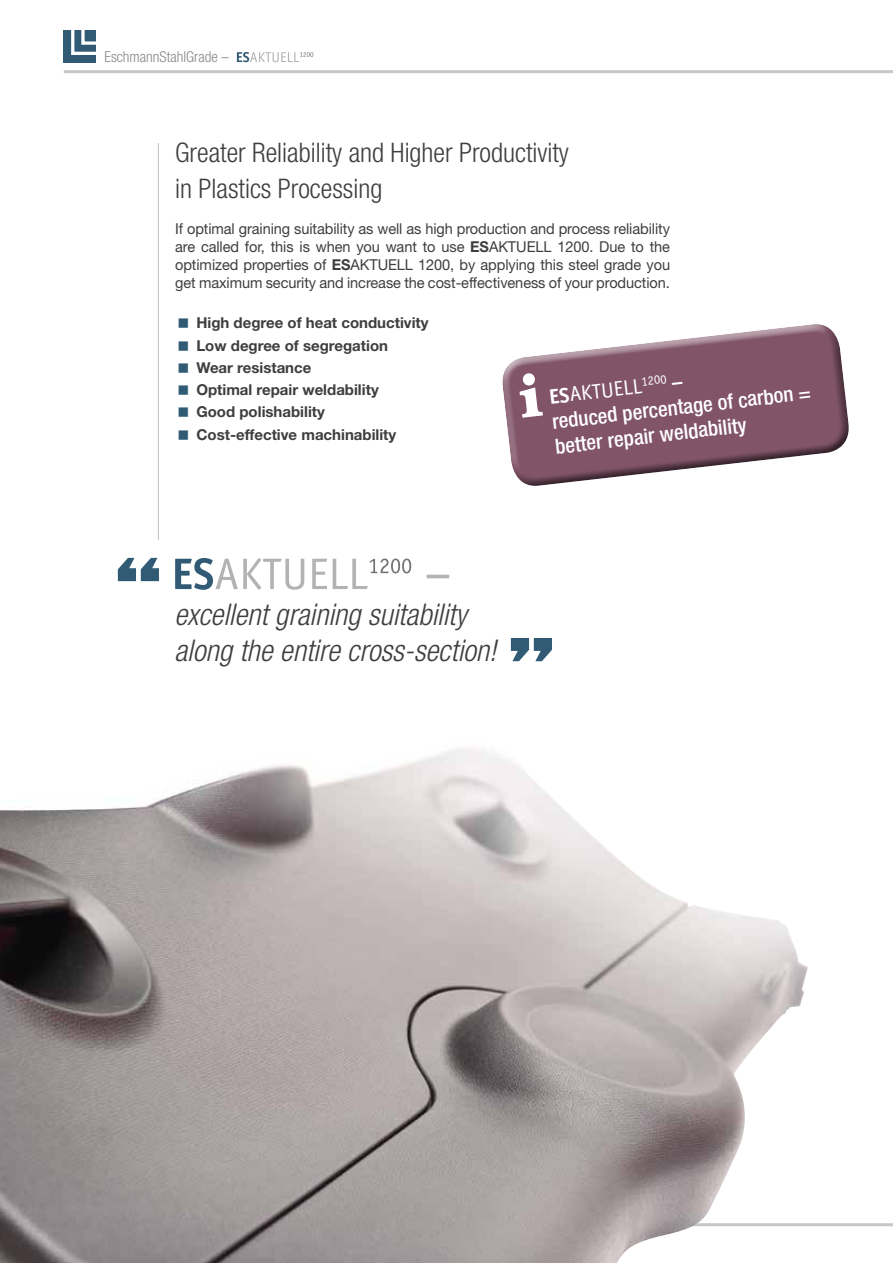
<style>
.page{position:relative;width:893px;height:1263px;background:#fff}
.page>*{position:absolute;margin:0;border:0;box-sizing:border-box;transform-origin:0 0}
.t1{font:45px "Helvetica Neue";color:#b1b3b4}
.t2{font:italic 300 condensed 30px/36px "Helvetica Neue LT";color:#3e3d40}
.t3{font:300 condensed 27px/36px "Helvetica Neue LT";color:#3e3d40}
.t4{font:500 condensed 21px/25.5px "Helvetica Neue LT";color:#fff}
.t5{font:21px "Officina Sans";color:#fff}
.t6{font:15px/18px "Helvetica Neue";letter-spacing:-.005em;color:#3e3d40;text-align:justify}
.t7{font:700 15px/22.2px "Helvetica Neue";color:#3e3d40}
.t8{font:300 condensed 15px "Helvetica Neue LT";color:#87888a}
.s1{font-weight:700}
.s2{font-family:"Helvetica Neue LT";font-weight:500;font-stretch:condensed}
</style>
<div class="page">
<div style="left:64px;top:30px;width:32px;height:32px;background:#315b74"></div>
<svg style="left:71px;top:30px;width:25px;height:25px"></svg>
<hr style="left:64px;top:70px;width:829px;height:3px;background:#c6c7c8">
<svg style="left:237px;top:52px;width:76px;height:10px"></svg>
<hr style="left:158px;top:143px;width:1px;height:397px;background:#c6c7c8">
<svg style="left:511px;top:638px;width:41px;height:23px"></svg>
<svg style="left:118px;top:558px;width:41px;height:23px"></svg>
<hr style="left:0;top:1223px;width:893px;height:3px;background:#c6c7c8">
<img style="left:0;top:748px;width:808px;height:515px">
<svg style="left:175px;top:558px;width:129px;height:32px"></svg>
<svg style="left:312px;top:559px;width:15px;height:30px"></svg>
<svg style="left:333px;top:559px;width:78px;height:30px"></svg>
<svg style="left:502px;top:325px;width:347px;height:161px;fill:#815468"></svg>
<svg style="left:519px;top:373px;width:33px;height:64px"></svg>
<p class="t8" style="left:104px;top:48px;width:126px">EschmannStahlGrade –</p>
<h3 class="t3" style="left:175px;top:134px;width:395px">Greater Reliability and Higher Productivity in Plastics Processing</h3>
<p class="t6" style="left:175px;top:219px;width:496px">If optimal graining suitability as well as high production and process reliability are called for, this is when you want to use <span class="s1">ES</span>AKTUELL 1200. Due to the optimized properties of <span class="s1">ES</span>AKTUELL 1200, by applying this steel grade you get maximum security and increase the cost-effectiveness of your production.</p>
<p class="t7" style="left:196px;top:311px;width:234px">High degree of heat conductivity<br>Low degree of segregation<br>Wear resistance<br>Optimal repair weldability<br>Good polishability<br>Cost-effective machinability</p>
<h3 class="t5" style="left:548px;top:384px;width:135px;rotate:-6deg"><span class="s1">ES</span>AKTUELL<sup>1200</sup> <span class="s2">–</span></h3>
<h3 class="t4" style="left:551px;top:407px;width:262px;rotate:-6deg">reduced percentage of carbon = better repair weldability</h3>
<h1 class="t1" style="left:427px;top:546px;width:24px">–</h1>
<h2 class="t2" style="left:174px;top:597px;width:323px">excellent graining suitability along the entire cross-section!</h2>
</div>
